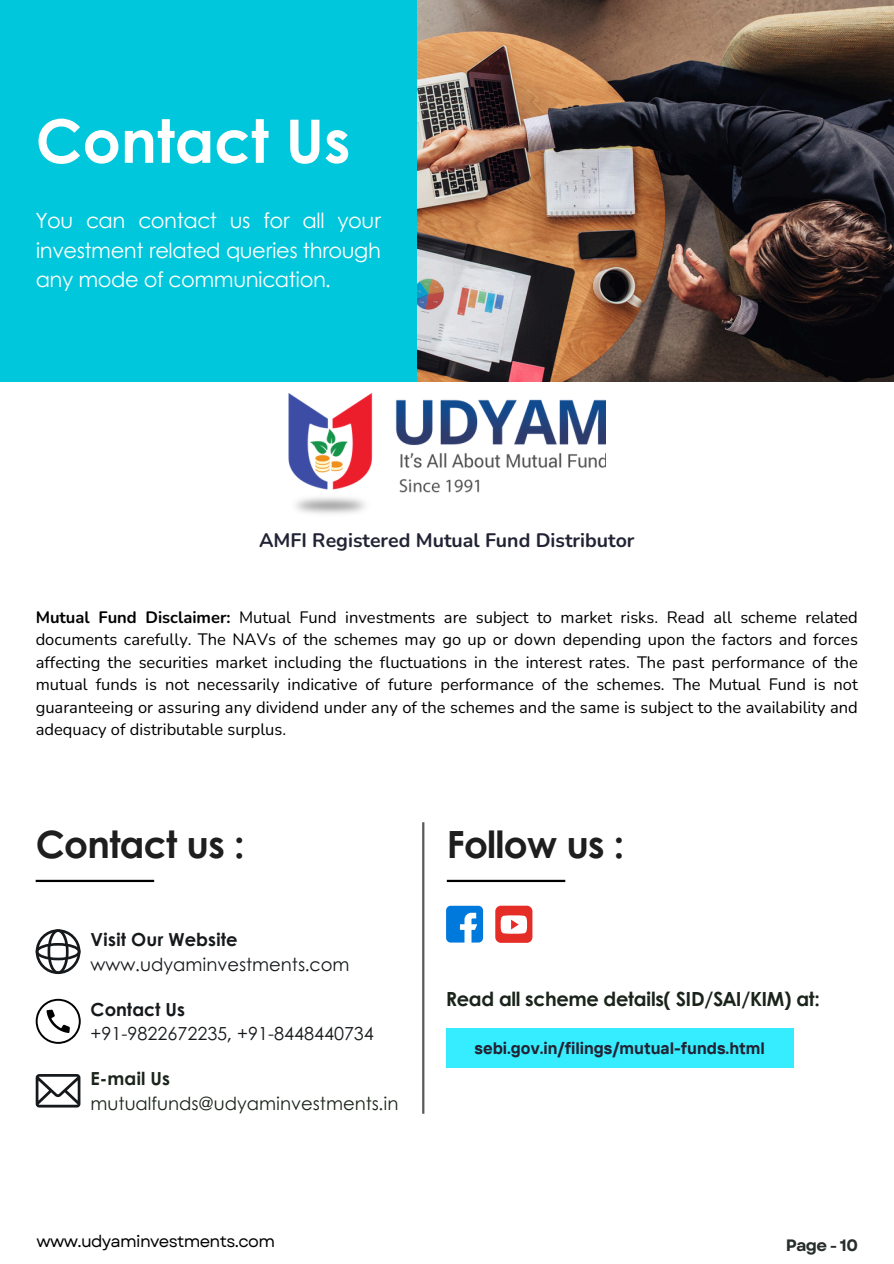
<style>
.page{position:relative;width:894px;height:1264px;background:#fff}
.page>*{position:absolute;margin:0;border:0;box-sizing:border-box;transform-origin:0 0}
.t1{font:700 60px "Century Gothic";color:#fff}
.t2{font:700 37.5px "Century Gothic";letter-spacing:-.02em;color:#1e1e1e}
.t3{font:21px/29.2px "Century Gothic";letter-spacing:-.02em;color:#fff;text-align:justify}
.t4{font:700 19.5px "Century Gothic";letter-spacing:-.02em;color:#1a241b}
.t5{font:700 19.5px "Nunito";color:#222334}
.t6{font:18px "Century Gothic";color:#16191b}
.t7{font:18px "Century Gothic";color:#1a241b}
.t8{font:700 18px "Century Gothic";color:#16191b}
.t9{font:700 18px "Century Gothic";color:#1a241b}
.t10{font:16.5px/22.5px "Nunito";color:#000;text-align:justify}
.t11{font:700 16.5px "TT Interphases";color:#222334}
.t12{font:16.5px "Garet";letter-spacing:-.04em;color:#000}
.t13{font:700 16.5px "Garet";letter-spacing:-.04em;color:#282e2c}
.s1{font-weight:700}
</style>
<div class="page">
<img style="left:416px;top:0;width:477px;height:381px">
<div style="left:0;top:0;width:416px;height:381px;background:#00c7db"></div>
<svg style="left:36px;top:929px;width:44px;height:45px"></svg>
<svg style="left:36px;top:1074px;width:44px;height:33px"></svg>
<svg style="left:36px;top:998px;width:45px;height:45px"></svg>
<div style="left:446px;top:1028px;width:347px;height:40px;background:#36edff"></div>
<hr style="left:422px;top:822px;width:2px;height:291px;background:#58595b">
<hr style="left:36px;top:879px;width:118px;height:3px;background:#000">
<hr style="left:446px;top:879px;width:119px;height:3px;background:#000">
<svg style="left:446px;top:905px;width:37px;height:37px"></svg>
<div style="left:495px;top:905px;width:37px;height:37px;background:#e52d27;border-radius:6px"></div>
<svg style="left:500px;top:915px;width:27px;height:18px"></svg>
<img style="left:288px;top:393px;width:317px;height:121px">
<p class="t1" style="left:36px;top:95px;width:316px">Contact Us</p>
<h1 class="t3" style="left:36px;top:205px;width:346px">You can contact us for all your investment related queries through any mode of communication.</h1>
<h2 class="t5" style="left:259px;top:527px;width:377px">AMFI Registered Mutual Fund Distributor</h2>
<h4 class="t10" style="left:36px;top:606px;width:823px"><span class="s1">Mutual Fund Disclaimer:</span> Mutual Fund investments are subject to market risks. Read all scheme related documents carefully. The NAVs of the schemes may go up or down depending upon the factors and forces affecting the securities market including the fluctuations in the interest rates. The past performance of the mutual funds is not necessarily indicative of future performance of the schemes. The Mutual Fund is not guaranteeing or assuring any dividend under any of the schemes and the same is subject to the availability and adequacy of distributable surplus.</h4>
<h3 class="t2" style="left:36px;top:815px;width:210px">Contact us :</h3>
<p class="t2" style="left:446px;top:815px;width:179px">Follow us :</p>
<p class="t8" style="left:91px;top:925px;width:149px">Visit Our Website</p>
<p class="t6" style="left:91px;top:950px;width:260px">www.udyaminvestments.com</p>
<p class="t8" style="left:91px;top:995px;width:96px">Contact Us</p>
<p class="t6" style="left:91px;top:1020px;width:285px">+91-9822672235, +91-8448440734</p>
<p class="t9" style="left:91px;top:1064px;width:81px">E-mail Us</p>
<p class="t7" style="left:91px;top:1089px;width:309px">mutualfunds@udyaminvestments.in</p>
<p class="t4" style="left:446px;top:984px;width:375px">Read all scheme details( SID/SAI/KIM) at:</p>
<p class="t11" style="left:474px;top:1037px;width:292px">sebi.gov.in/filings/mutual-funds.html</p>
<p class="t12" style="left:36px;top:1228px;width:240px">www.udyaminvestments.com</p>
<p class="t13" style="left:785px;top:1233px;width:74px">Page - 10</p>
</div>
